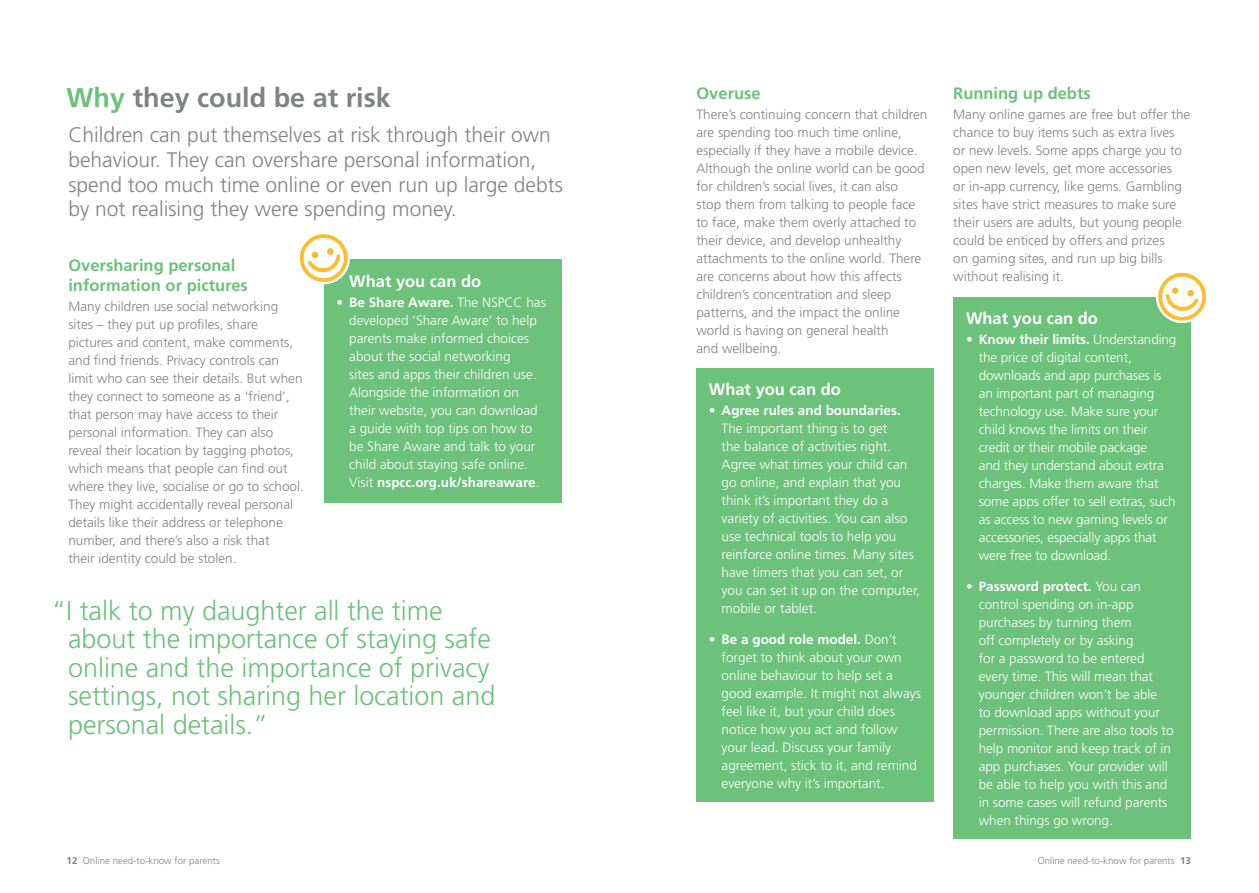
<style>
.page{position:relative;width:1259px;height:893px;background:#fff}
.page>*{position:absolute;margin:0;border:0;box-sizing:border-box;transform-origin:0 0}
.t1{font:300 27px/28.5px "Frutiger";color:#6cc17b}
.t2{font:700 27px "Frutiger";color:#808285}
.t3{font:300 21px/24.8px "Frutiger";color:#808285}
.t4{font:700 16.5px/19.8px "Frutiger";color:#6cc17b}
.t5{font:700 16.5px "Frutiger";color:#fff}
.t6{font:300 13.5px/18px "Frutiger";color:#fff}
.t7{font:300 13.5px/18px "Frutiger";color:#808285}
.t8{font:700 13.5px "Frutiger";color:#fff}
.t9{font:300 9.75px "Frutiger";color:#808285}
.s1{color:#6cc17b}
.s2{font-weight:700}
</style>
<div class="page">
<div style="left:324px;top:259px;width:237px;height:243px;background:#6cc17b"></div>
<div style="left:696px;top:369px;width:238px;height:433px;background:#6cc17b"></div>
<svg style="left:299px;top:234px;width:51px;height:51px"></svg>
<div style="left:953px;top:297px;width:238px;height:542px;background:#6cc17b"></div>
<svg style="left:1156px;top:272px;width:51px;height:51px"></svg>
<p class="t4" style="left:953px;top:83px;width:139px">Running up debts</p>
<p class="t7" style="left:953px;top:105px;width:239px">Many online games are free but offer the chance to buy items such as extra lives<br>or new levels. Some apps charge you to open new levels, get more accessories<br>or in-app currency, like gems. Gambling sites have strict measures to make sure their users are adults, but young people could be enticed by offers and prizes<br>on gaming sites, and run up big bills</p>
<h1 class="t2" style="left:67px;top:82px;width:326px"><span class="s1">Why</span> they could be at risk</h1>
<p class="t4" style="left:696px;top:83px;width:66px">Overuse</p>
<p class="t7" style="left:696px;top:105px;width:232px">There’s continuing concern that children are spending too much time online, especially if they have a mobile device.<br>Although the online world can be good for children’s social lives, it can also<br>stop them from talking to people face to face, make them overly attached to their device, and develop unhealthy attachments to the online world. There are concerns about how this affects children’s concentration and sleep patterns, and the impact the online world is having on general health<br>and wellbeing.</p>
<h2 class="t3" style="left:68px;top:122px;width:496px">Children can put themselves at risk through their own behaviour. They can overshare personal information, spend too much time online or even run up large debts by not realising they were spending money.</h2>
<p class="t4" style="left:68px;top:255px;width:181px">Oversharing personal information or pictures</p>
<p class="t7" style="left:68px;top:297px;width:237px">Many children use social networking sites – they put up profiles, share pictures and content, make comments, and find friends. Privacy controls can limit who can see their details. But when they connect to someone as a ‘friend’, that person may have access to their personal information. They can also reveal their location by tagging photos, which means that people can find out where they live, socialise or go to school.<br>They might accidentally reveal personal details like their address or telephone number, and there’s also a risk that<br>their identity could be stolen.</p>
<p class="t5" style="left:349px;top:271px;width:134px">What you can do</p>
<p class="t7" style="left:953px;top:267px;width:112px">without realising it.</p>
<p class="t6" style="left:349px;top:293px;width:198px;text-indent:-13px">• <span class="s2">Be Share Aware.</span> The NSPCC has developed ‘Share Aware’ to help parents make informed choices about the social networking<br>sites and apps their children use.<br>Alongside the information on their website, you can download a guide with top tips on how to be Share Aware and talk to your child about staying safe online.<br>Visit <span class="s2">nspcc.org.uk/shareaware</span>.</p>
<p class="t5" style="left:966px;top:308px;width:134px">What you can do</p>
<p class="t6" style="left:978px;top:330px;width:199px;text-indent:-13px">• <span class="s2">Know their limits.</span> Understanding the price of digital content, downloads and app purchases is an important part of managing technology use. Make sure your child knows the limits on their credit or their mobile package<br>and they understand about extra charges. Make them aware that some apps offer to sell extras, such as access to new gaming levels or accessories, especially apps that were free to download.</p>
<p class="t6" style="left:978px;top:577px;width:196px;text-indent:-13px"><span class="s2">• Password protect.</span> You can control spending on in-app purchases by turning them<br>off completely or by asking<br>for a password to be entered every time. This will mean that younger children won’t be able<br>to download apps without your permission. There are also tools to help monitor and keep track of in app purchases. Your provider will be able to help you with this and in some cases will refund parents when things go wrong.</p>
<p class="t5" style="left:709px;top:380px;width:134px">What you can do</p>
<p class="t8" style="left:709px;top:403px;width:193px">• Agree rules and boundaries.</p>
<p class="t6" style="left:721px;top:420px;width:200px">The important thing is to get<br>the balance of activities right.<br>Agree what times your child can go online, and explain that you think it’s important they do a variety of activities. You can also use technical tools to help you reinforce online times. Many sites have timers that you can set, or you can set it up on the computer, mobile or tablet.</p>
<p class="t6" style="left:721px;top:630px;width:201px;text-indent:-13px">• <span class="s2">Be a good role model.</span> Don’t forget to think about your own online behaviour to help set a good example. It might not always feel like it, but your child does notice how you act and follow your lead. Discuss your family agreement, stick to it, and remind everyone why it’s important.</p>
<h1 class="t1" style="left:68px;top:596px;width:429px;text-indent:-17px">“I talk to my daughter all the time about the importance of staying safe online and the importance of privacy settings, not sharing her location and personal details.”</h1>
<p class="t9" style="left:67px;top:856px;width:155px"><span class="s2">12</span> Online need-to-know for parents</p>
<p class="t9" style="left:1037px;top:856px;width:155px">Online need-to-know for parents <span class="s2">13</span></p>
</div>
